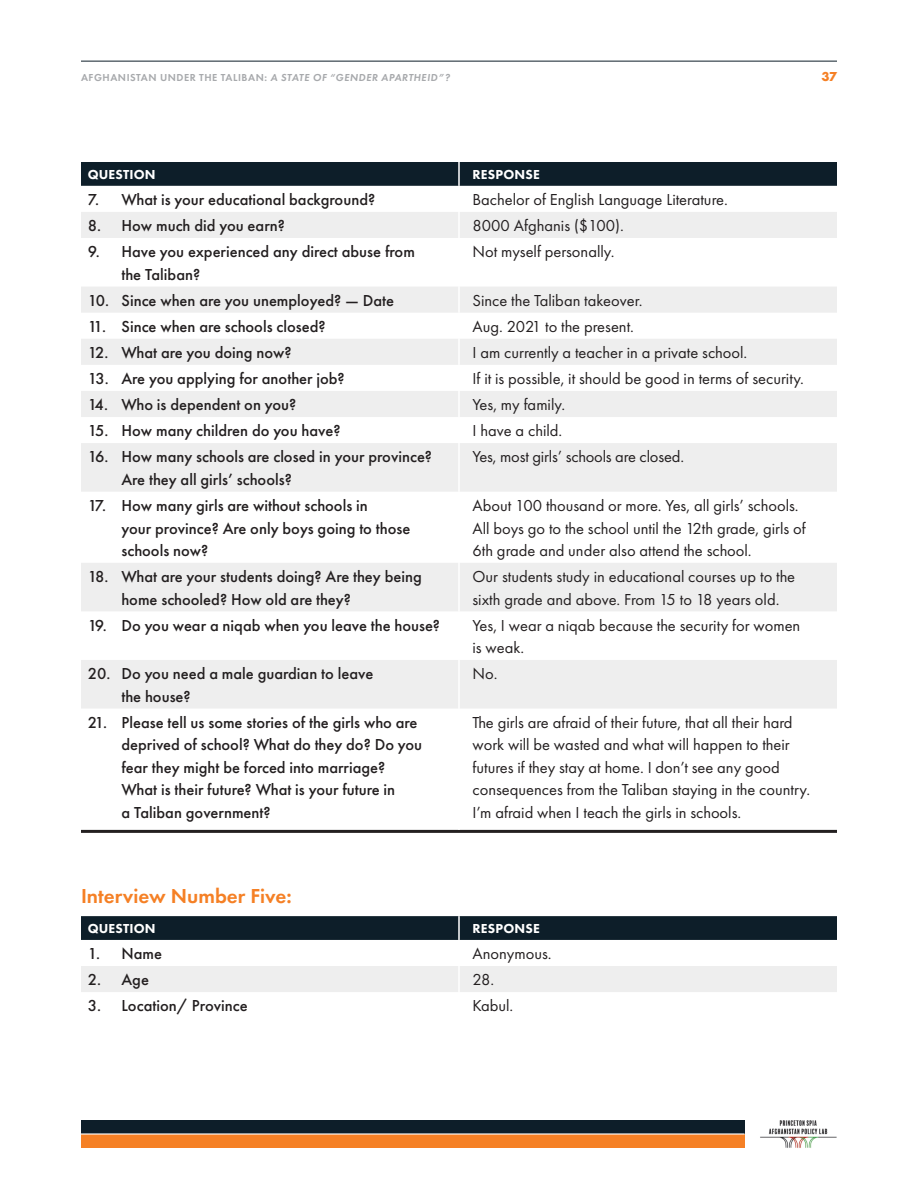
<style>
.page{position:relative;width:918px;height:1188px;background:#fff}
.page>*{position:absolute;margin:0;border:0;box-sizing:border-box;transform-origin:0 0}
.t1{font:600 21px "Futura PT";color:#f58025}
.t2{font:500 16.5px/22.5px "Futura PT";color:#231f20}
.t3{font:16.5px/22.5px "Futura PT";color:#231f20}
.t4{font:800 13.5px "Futura PT";letter-spacing:.01em;color:#fff}
.t5{font:700 13.5px "Futura PT";color:#f58025}
.t6{font:600 10.5px "Futura PT";letter-spacing:.05em;color:#a7a9ac}
.s1{font-style:italic}
</style>
<div class="page">
<hr style="left:81px;top:61px;width:756px;height:1px;background:#0d1e29">
<div style="left:81px;top:1134px;width:664px;height:14px;background:#f58025"></div>
<div style="left:81px;top:1120px;width:664px;height:14px;background:#0d1e29"></div>
<hr style="left:81px;top:1133px;width:664px;height:2px;background:#fff">
<img style="left:760px;top:1120px;width:77px;height:28px">
<div style="left:81px;top:162px;width:756px;height:24px;background:#0d1e29"></div>
<svg style="left:81px;top:212px;width:756px;height:496px;fill:#f3f3f3"></svg>
<hr style="left:81px;top:830px;width:378px;height:3px;background:#231f20">
<hr style="left:459px;top:830px;width:378px;height:3px;background:#231f20">
<hr style="left:458px;top:212px;width:2px;height:26px;background:#fff">
<hr style="left:458px;top:238px;width:2px;height:49px;background:#fff">
<hr style="left:458px;top:287px;width:2px;height:26px;background:#fff">
<hr style="left:458px;top:313px;width:2px;height:26px;background:#fff">
<hr style="left:458px;top:339px;width:2px;height:26px;background:#fff">
<hr style="left:458px;top:365px;width:2px;height:26px;background:#fff">
<hr style="left:458px;top:391px;width:2px;height:26px;background:#fff">
<hr style="left:458px;top:417px;width:2px;height:26px;background:#fff">
<hr style="left:458px;top:443px;width:2px;height:49px;background:#fff">
<hr style="left:458px;top:492px;width:2px;height:71px;background:#fff">
<hr style="left:458px;top:563px;width:2px;height:48px;background:#fff">
<hr style="left:458px;top:162px;width:2px;height:24px;background:#fff">
<hr style="left:458px;top:611px;width:2px;height:49px;background:#fff">
<hr style="left:458px;top:660px;width:2px;height:49px;background:#fff">
<svg style="left:81px;top:916px;width:756px;height:24px;background:#0e1f2a"></svg>
<div style="left:81px;top:966px;width:756px;height:26px;background:#eee"></div>
<hr style="left:458px;top:966px;width:2px;height:26px;background:#fff">
<hr style="left:458px;top:916px;width:2px;height:24px;background:#fff">
<p class="t6" style="left:81px;top:71px;width:370px">AFGHANISTAN UNDER THE TALIBAN: <span class="s1">A STATE OF “GENDER APARTHEID”?</span></p>
<p class="t5" style="left:821px;top:68px;width:17px">37</p>
<p class="t4" style="left:88px;top:166px;width:69px">QUESTION</p>
<p class="t4" style="left:473px;top:166px;width:69px">RESPONSE</p>
<p class="t2" style="left:88px;top:188px;width:289px">7. What is your educational background?</p>
<p class="t3" style="left:472px;top:188px;width:257px">Bachelor of English Language Literature.</p>
<p class="t2" style="left:88px;top:214px;width:199px">8. How much did you earn?</p>
<p class="t3" style="left:472px;top:214px;width:153px">8000 Afghanis ($100).</p>
<p class="t2" style="left:121px;top:241px;width:295px;text-indent:-34px">9. Have you experienced any direct abuse from the Taliban?</p>
<p class="t3" style="left:472px;top:240px;width:144px">Not myself personally.</p>
<p class="t2" style="left:88px;top:289px;width:308px">10. Since when are you unemployed? — Date</p>
<p class="t3" style="left:472px;top:289px;width:172px">Since the Taliban takeover.</p>
<p class="t2" style="left:88px;top:315px;width:239px">11. Since when are schools closed?</p>
<p class="t3" style="left:472px;top:315px;width:163px">Aug. 2021 to the present.</p>
<p class="t2" style="left:88px;top:341px;width:206px">12. What are you doing now?</p>
<p class="t3" style="left:472px;top:341px;width:276px">I am currently a teacher in a private school.</p>
<p class="t2" style="left:88px;top:367px;width:259px">13. Are you applying for another job?</p>
<p class="t3" style="left:472px;top:367px;width:333px">If it is possible, it should be good in terms of security.</p>
<p class="t2" style="left:88px;top:394px;width:210px">14. Who is dependent on you?</p>
<p class="t3" style="left:472px;top:393px;width:94px">Yes, my family.</p>
<p class="t2" style="left:88px;top:420px;width:254px">15. How many children do you have?</p>
<p class="t3" style="left:472px;top:420px;width:91px">I have a child.</p>
<p class="t2" style="left:121px;top:446px;width:312px;text-indent:-34px">16. How many schools are closed in your province?<br>Are they all girls’ schools?</p>
<p class="t3" style="left:472px;top:446px;width:213px">Yes, most girls’ schools are closed.</p>
<p class="t2" style="left:121px;top:494px;width:290px;text-indent:-34px">17. How many girls are without schools in<br>your province? Are only boys going to those schools now?</p>
<p class="t3" style="left:472px;top:494px;width:335px">About 100 thousand or more. Yes, all girls’ schools.<br>All boys go to the school until the 12th grade, girls of<br>6th grade and under also attend the school.</p>
<p class="t2" style="left:121px;top:565px;width:302px;text-indent:-34px">18. What are your students doing? Are they being home schooled? How old are they?</p>
<p class="t3" style="left:472px;top:565px;width:324px">Our students study in educational courses up to the sixth grade and above. From 15 to 18 years old.</p>
<p class="t2" style="left:88px;top:614px;width:354px">19. Do you wear a niqab when you leave the house?</p>
<p class="t3" style="left:472px;top:614px;width:329px">Yes, I wear a niqab because the security for women is weak.</p>
<p class="t2" style="left:121px;top:663px;width:253px;text-indent:-34px">20. Do you need a male guardian to leave the house?</p>
<p class="t3" style="left:472px;top:662px;width:27px">No.</p>
<p class="t2" style="left:121px;top:711px;width:302px;text-indent:-34px">21. Please tell us some stories of the girls who are deprived of school? What do they do? Do you fear they might be forced into marriage?<br>What is their future? What is your future in<br>a Taliban government?</p>
<p class="t3" style="left:472px;top:711px;width:339px">The girls are afraid of their future, that all their hard work will be wasted and what will happen to their futures if they stay at home. I don’t see any good consequences from the Taliban staying in the country.<br>I’m afraid when I teach the girls in schools.</p>
<p class="t1" style="left:81px;top:883px;width:212px">Interview Number Five:</p>
<p class="t4" style="left:88px;top:920px;width:69px">QUESTION</p>
<p class="t4" style="left:473px;top:920px;width:69px">RESPONSE</p>
<p class="t2" style="left:88px;top:943px;width:76px">1. Name</p>
<p class="t3" style="left:472px;top:942px;width:81px">Anonymous.</p>
<p class="t2" style="left:88px;top:969px;width:63px">2. Age</p>
<p class="t3" style="left:472px;top:969px;width:23px">28.</p>
<p class="t2" style="left:88px;top:995px;width:161px">3. Location/ Province</p>
<p class="t3" style="left:472px;top:995px;width:42px">Kabul.</p>
</div>
